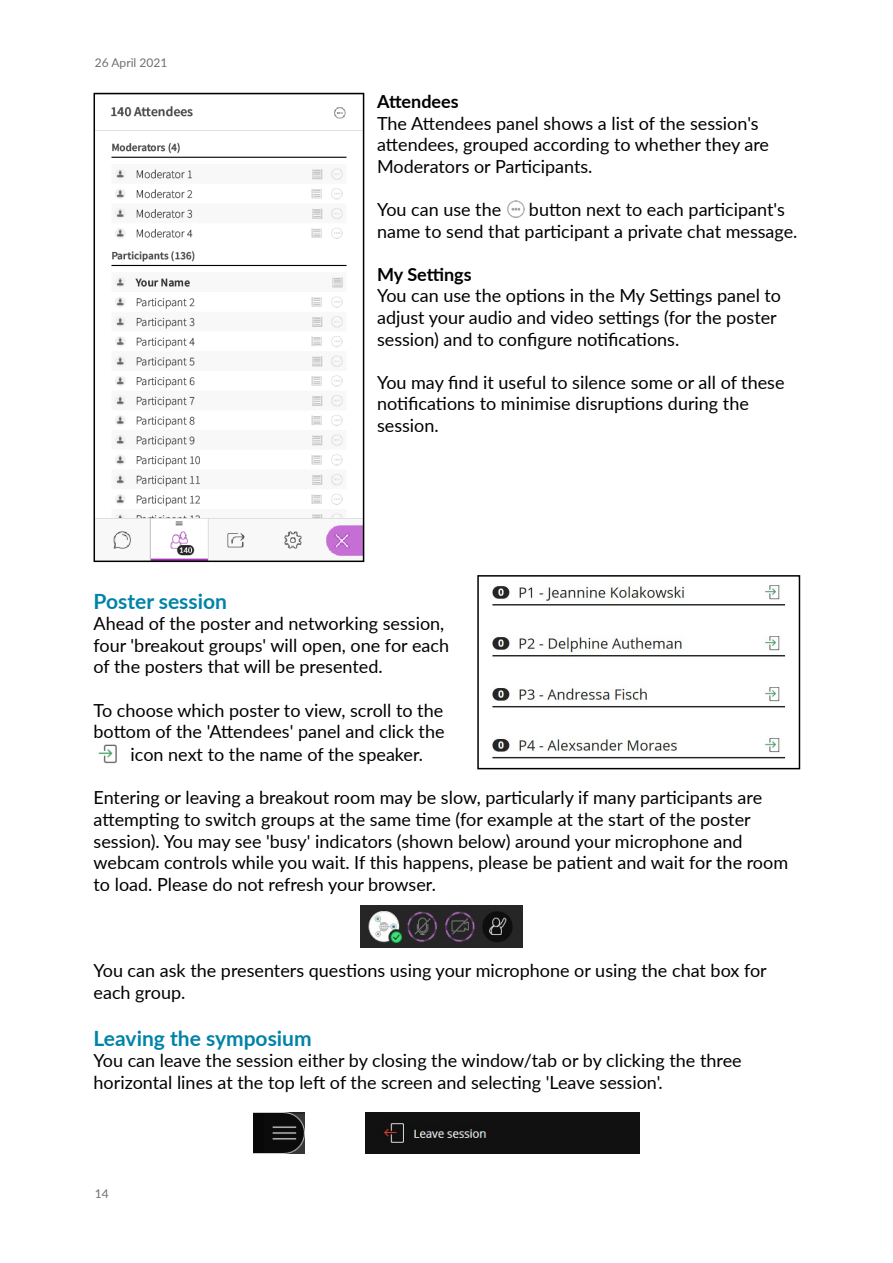
<style>
.page{position:relative;width:893px;height:1263px;background:#fff}
.page>*{position:absolute;margin:0;border:0;box-sizing:border-box;transform-origin:0 0}
.t1{font:700 21px "Lato";color:#0083a8}
.t2{font:18px/21.6px "Lato";color:#000}
.t3{font:700 18px "Lato";color:#000}
.t4{font:12px "Lato";color:#706f6f}
</style>
<div class="page">
<img style="left:98px;top:744px;width:19px;height:20px">
<img style="left:507px;top:200px;width:18px;height:18px">
<img style="left:97px;top:106px;width:264px;height:453px">
<div style="left:94px;top:93px;width:270px;height:469px;border:2px solid #000"></div>
<img style="left:253px;top:1112px;width:52px;height:42px">
<div style="left:366px;top:1112px;width:274px;height:42px;background:#111"></div>
<img style="left:361px;top:906px;width:161px;height:41px">
<img style="left:492px;top:585px;width:294px;height:174px">
<div style="left:477px;top:575px;width:323px;height:194px;border:2px solid #000"></div>
<p class="t4" style="left:95px;top:54px;width:74px">26 April 2021</p>
<p class="t3" style="left:377px;top:88px;width:83px">Attendees</p>
<p class="t2" style="left:377px;top:112px;width:393px">The Attendees panel shows a list of the session's attendees, grouped according to whether they are<br>Moderators or Participants.</p>
<p class="t2" style="left:377px;top:198px;width:126px">You can use the</p>
<p class="t2" style="left:377px;top:198px;width:422px;text-indent:152px">button next to each participant's name to send that participant a private chat message.</p>
<p class="t3" style="left:377px;top:261px;width:96px">My Settings</p>
<p class="t2" style="left:377px;top:284px;width:406px">You can use the options in the My Settings panel to adjust your audio and video settings (for the poster session) and to configure notifications.</p>
<p class="t2" style="left:377px;top:371px;width:409px">You may find it useful to silence some or all of these notifications to minimise disruptions during the session.</p>
<p class="t1" style="left:94px;top:585px;width:135px">Poster session</p>
<p class="t2" style="left:94px;top:612px;width:357px">Ahead of the poster and networking session, four 'breakout groups' will open, one for each of the posters that will be presented.</p>
<p class="t2" style="left:94px;top:698px;width:351px">To choose which poster to view, scroll to the</p>
<p class="t2" style="left:94px;top:720px;width:353px">bottom of the 'Attendees' panel and click the</p>
<p class="t2" style="left:131px;top:743px;width:294px">icon next to the name of the speaker.</p>
<p class="t2" style="left:94px;top:786px;width:696px">Entering or leaving a breakout room may be slow, particularly if many participants are attempting to switch groups at the same time (for example at the start of the poster session). You may see 'busy' indicators (shown below) around your microphone and webcam controls while you wait. If this happens, please be patient and wait for the room to load. Please do not refresh your browser.</p>
<p class="t2" style="left:94px;top:959px;width:675px">You can ask the presenters questions using your microphone or using the chat box for each group.</p>
<p class="t1" style="left:94px;top:1022px;width:220px">Leaving the symposium</p>
<p class="t2" style="left:94px;top:1049px;width:650px">You can leave the session either by closing the window/tab or by clicking the three horizontal lines at the top left of the screen and selecting 'Leave session'.</p>
<p class="t4" style="left:95px;top:1185px;width:15px">14</p>
</div>
